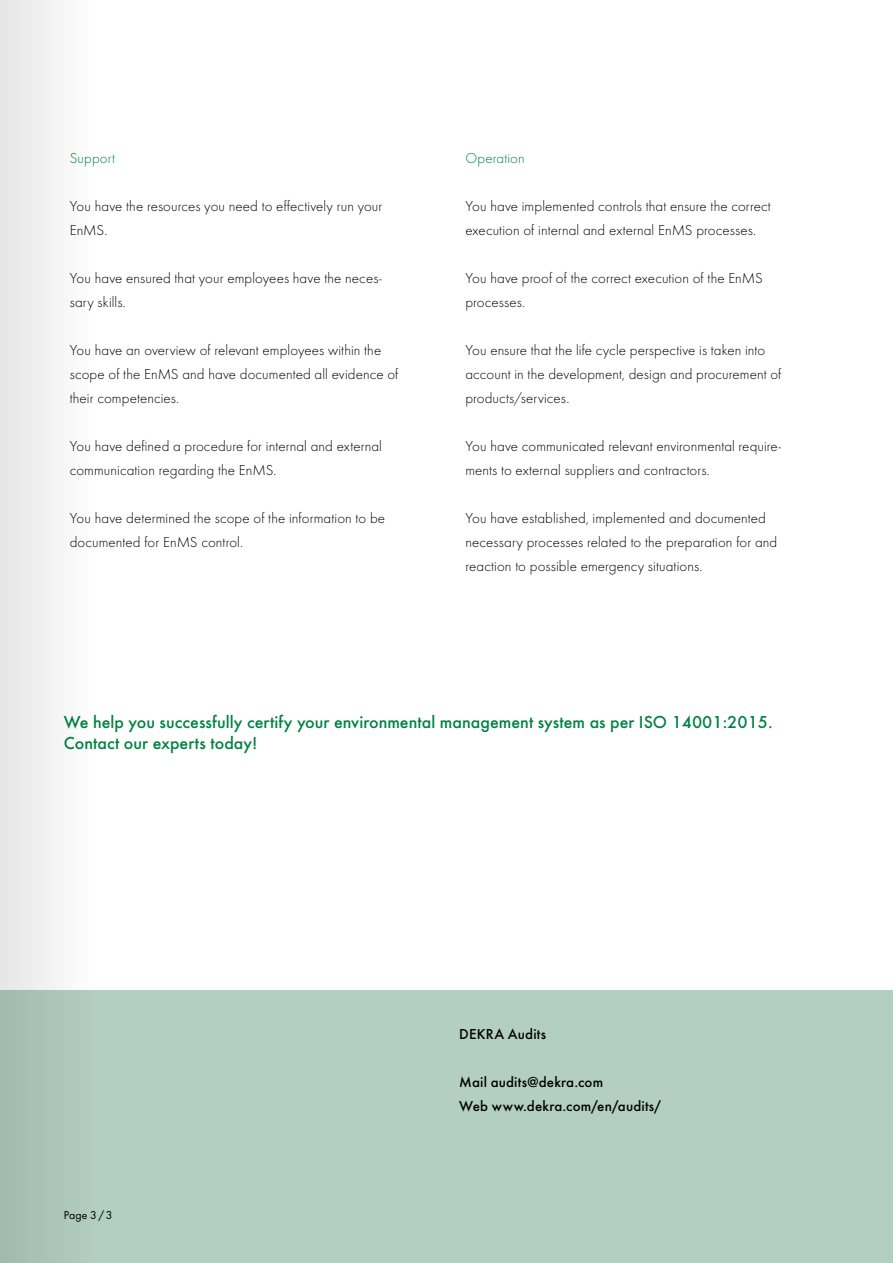
<style>
.page{position:relative;width:893px;height:1263px;background:#fff}
.page>*{position:absolute;margin:0;border:0;box-sizing:border-box;transform-origin:0 0}
.t1{font:500 18px/21.6px "Futura";color:#008244}
.t2{font:300 15px/24px "Futura";letter-spacing:.005em;color:#000}
.t3{font:500 15px/24px "Futura";letter-spacing:.01em;color:#000}
.t4{font:300 15px "Futura";letter-spacing:.01em;color:#008244}
.t5{font:12px "Futura Boo";color:#000}
</style>
<div class="page">
<div style="left:0;top:991px;width:893px;height:272px;background:#b3cfc1"></div>
<svg style="left:0;top:0;width:96px;height:1263px;fill:#ededed"></svg>
<p class="t4" style="left:70px;top:148px;width:47px">Support</p>
<p class="t2" style="left:70px;top:193px;width:314px">You have the resources you need to effectively run your<br>EnMS.</p>
<p class="t2" style="left:70px;top:265px;width:313px">You have ensured that your employees have the neces&shy;sary skills.</p>
<p class="t2" style="left:70px;top:337px;width:330px">You have an overview of relevant employees within the scope of the EnMS and have documented all evidence of their competencies.</p>
<p class="t2" style="left:70px;top:433px;width:314px">You have defined a procedure for internal and external communication regarding the EnMS.</p>
<p class="t2" style="left:70px;top:505px;width:317px">You have determined the scope of the information to be documented for EnMS control.</p>
<p class="t4" style="left:465px;top:148px;width:61px">Operation</p>
<p class="t2" style="left:465px;top:193px;width:307px">You have implemented controls that ensure the correct execution of internal and external EnMS processes.</p>
<p class="t2" style="left:465px;top:265px;width:299px">You have proof of the correct execution of the EnMS processes.</p>
<p class="t2" style="left:465px;top:337px;width:318px">You ensure that the life cycle perspective is taken into account in the development, design and procurement of products/services.</p>
<p class="t2" style="left:465px;top:433px;width:317px">You have communicated relevant environmental require&shy;ments to external suppliers and contractors.</p>
<p class="t2" style="left:465px;top:505px;width:313px">You have established, implemented and documented necessary processes related to the preparation for and reaction to possible emergency situations.</p>
<p class="t1" style="left:64px;top:709px;width:710px">We help you successfully certify your environmental management system as per ISO 14001:2015.<br>Contact our experts today!</p>
<p class="t5" style="left:64px;top:1206px;width:50px">Page 3/3</p>
<p class="t3" style="left:459px;top:1020px;width:88px">DEKRA Audits</p>
<p class="t3" style="left:459px;top:1068px;width:203px">Mail audits@dekra.com<br>Web www.dekra.com/en/audits/</p>
</div>
